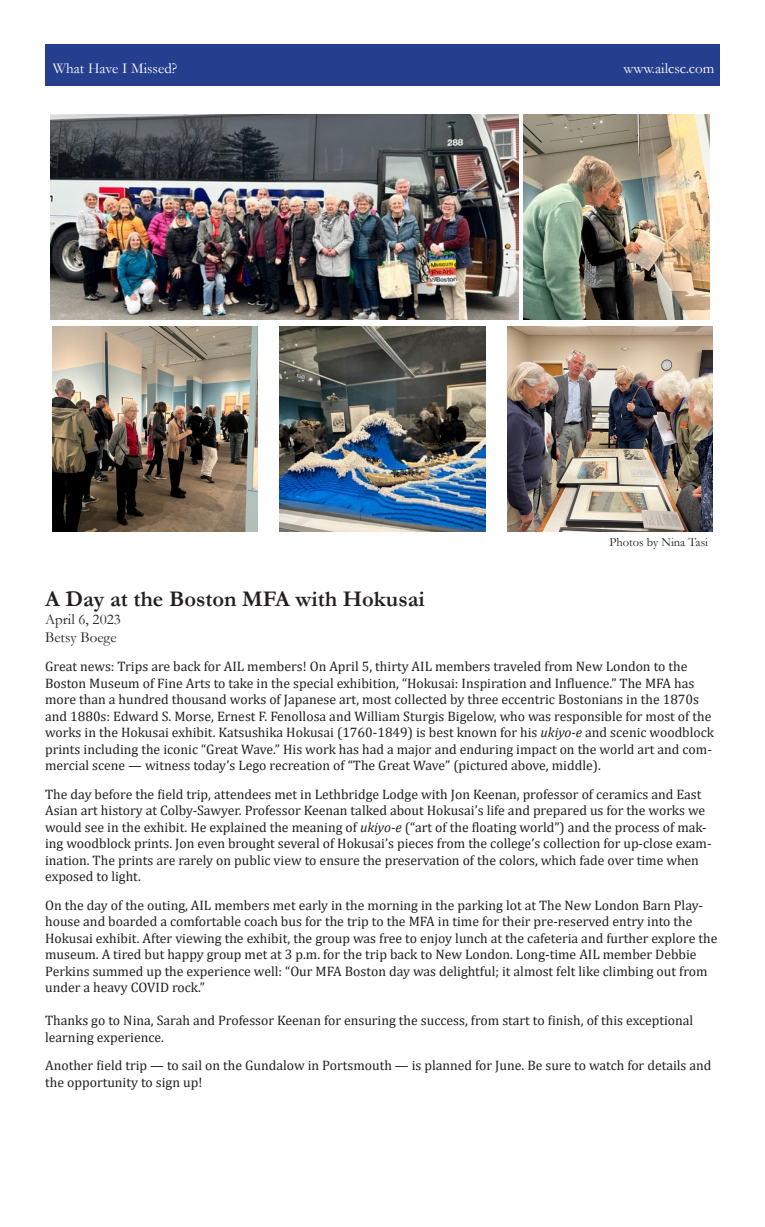
<style>
.page{position:relative;width:765px;height:1227px;background:#fff}
.page>*{position:absolute;margin:0;border:0;box-sizing:border-box;transform-origin:0 0}
.t1{font:700 22.5px "Garamond";color:#231f20}
.t2{font:15px "Garamond";color:#fff}
.t3{font:15px "Garamond";color:#231f20}
.t4{font:13.75px/16.5px "Cambria";color:#231f20}
.t5{font:12.5px "Garamond";color:#231f20}
.s1{font-style:italic}
</style>
<div class="page">
<div style="left:45px;top:44px;width:675px;height:42px;background:#253f8e"></div>
<img style="left:50px;top:114px;width:468px;height:205px">
<img style="left:524px;top:114px;width:185px;height:205px">
<img style="left:507px;top:326px;width:205px;height:205px">
<img style="left:280px;top:326px;width:205px;height:205px">
<img style="left:53px;top:326px;width:205px;height:205px">
<p class="t2" style="left:53px;top:58px;width:126px">What Have I Missed?</p>
<p class="t2" style="left:624px;top:58px;width:92px">www.ailcsc.com</p>
<p class="t5" style="left:609px;top:533px;width:100px">Photos by Nina Tasi</p>
<p class="t1" style="left:45px;top:584px;width:381px">A Day at the Boston MFA with Hokusai</p>
<p class="t3" style="left:45px;top:609px;width:77px">April 6, 2023</p>
<p class="t3" style="left:45px;top:627px;width:73px">Betsy Boege</p>
<p class="t4" style="left:45px;top:658px;width:670px">Great news: Trips are back for AIL members! On April 5, thirty AIL members traveled from New London to the Boston Museum of Fine Arts to take in the special exhibition, “Hokusai: Inspiration and Influence.” The MFA has more than a hundred thousand works of Japanese art, most collected by three eccentric Bostonians in the 1870s and 1880s: Edward S. Morse, Ernest F. Fenollosa and William Sturgis Bigelow, who was responsible for most of the works in the Hokusai exhibit. Katsushika Hokusai (1760-1849) is best known for his <span class="s1">ukiyo-e</span> and scenic woodblock prints including the iconic “Great Wave.” His work has had a major and enduring impact on the world art and com&shy;mercial scene — witness today’s Lego recreation of “The Great Wave” (pictured above, middle).</p>
<p class="t4" style="left:45px;top:785px;width:668px">The day before the field trip, attendees met in Lethbridge Lodge with Jon Keenan, professor of ceramics and East Asian art history at Colby-Sawyer. Professor Keenan talked about Hokusai’s life and prepared us for the works we would see in the exhibit. He explained the meaning of <span class="s1">ukiyo-e</span> (“art of the floating world”) and the process of mak&shy;ing woodblock prints. Jon even brought several of Hokusai’s pieces from the college’s collection for up-close exam&shy;ination. The prints are rarely on public view to ensure the preservation of the colors, which fade over time when exposed to light.</p>
<p class="t4" style="left:45px;top:896px;width:674px">On the day of the outing, AIL members met early in the morning in the parking lot at The New London Barn Play&shy;house and boarded a comfortable coach bus for the trip to the MFA in time for their pre-reserved entry into the Hokusai exhibit. After viewing the exhibit, the group was free to enjoy lunch at the cafeteria and further explore the museum. A tired but happy group met at 3 p.m. for the trip back to New London. Long-time AIL member Debbie Perkins summed up the experience well: “Our MFA Boston day was delightful; it almost felt like climbing out from under a heavy COVID rock.”</p>
<p class="t4" style="left:45px;top:1012px;width:650px">Thanks go to Nina, Sarah and Professor Keenan for ensuring the success, from start to finish, of this exceptional learning experience.</p>
<p class="t4" style="left:45px;top:1057px;width:668px">Another field trip — to sail on the Gundalow in Portsmouth — is planned for June. Be sure to watch for details and the opportunity to sign up!</p>
</div>
